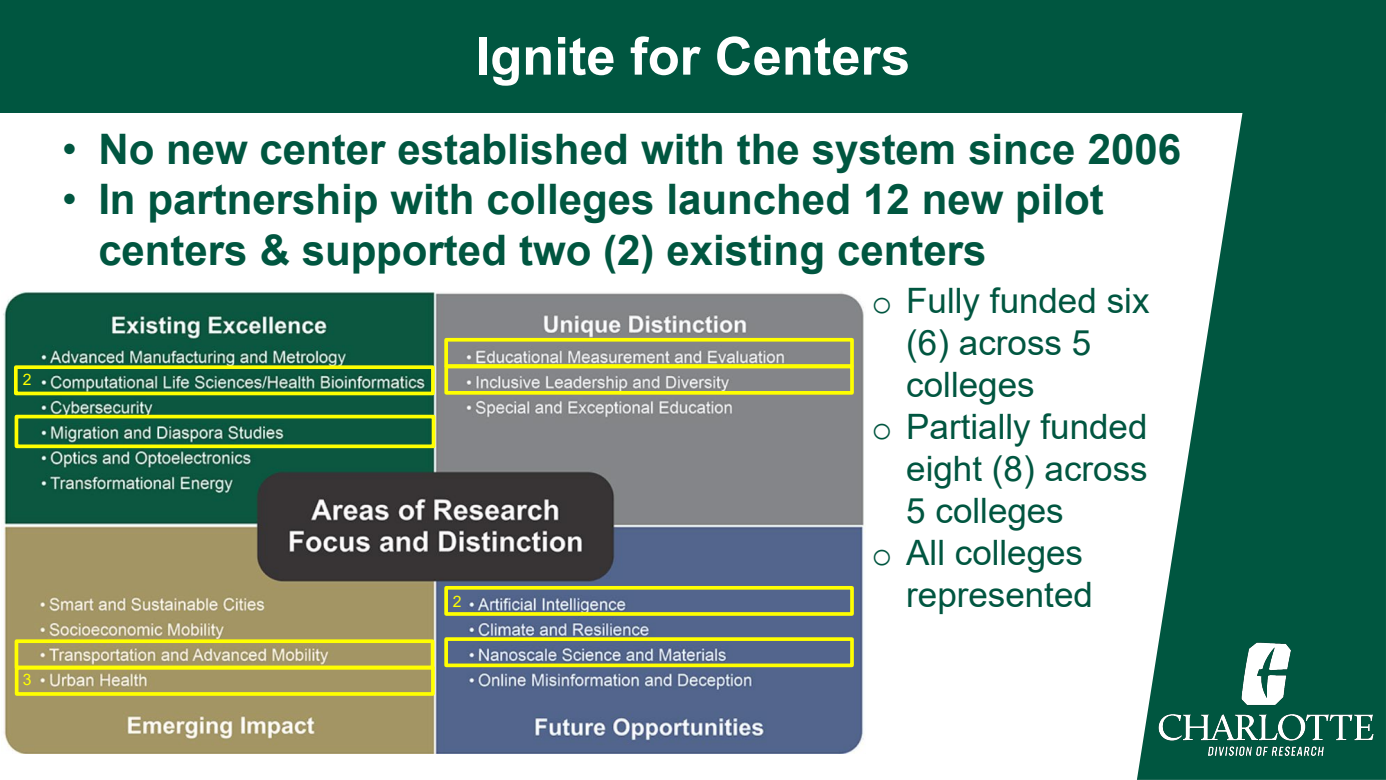
<style>
.page{position:relative;width:1386px;height:780px;background:#fff}
.page>*{position:absolute;margin:0;border:0;box-sizing:border-box;transform-origin:0 0}
.t1{font:700 52.5px "Arial";color:#fff}
.t2{font:700 42px/50.4px "Arial";color:#005640}
.t3{font:35px/42px "Arial";color:#005640}
.t4{font:15.75px "Arial";color:#ff0}
.s1{font-weight:400}
.s2{font-family:"Courier New"}
</style>
<div class="page">
<svg style="left:1136px;top:112px;width:249px;height:481px;fill:#005640"></svg>
<img style="left:1162px;top:593px;width:223px;height:26px">
<div style="left:1168px;top:592px;width:206px;height:138px;background:#005640"></div>
<div style="left:0;top:0;width:1385px;height:112px;background:#005640"></div>
<img style="left:3px;top:291px;width:861px;height:462px">
<div style="left:14px;top:365px;width:420px;height:30px;border:4px solid #ff0"></div>
<div style="left:15px;top:665px;width:419px;height:30px;border:4px solid #ff0"></div>
<div style="left:15px;top:414px;width:420px;height:34px;border:4px solid #ff0"></div>
<div style="left:444px;top:338px;width:409px;height:30px;border:4px solid #ff0"></div>
<div style="left:444px;top:364px;width:409px;height:30px;border:4px solid #ff0"></div>
<div style="left:444px;top:637px;width:409px;height:30px;border:4px solid #ff0"></div>
<div style="left:444px;top:585px;width:409px;height:30px;border:4px solid #ff0"></div>
<div style="left:15px;top:639px;width:419px;height:30px;border:4px solid #ff0"></div>
<img style="left:1137px;top:619px;width:248px;height:160px">
<p class="t4" style="left:23px;top:368px;width:10px">2</p>
<p class="t4" style="left:23px;top:668px;width:10px">3</p>
<p class="t1" style="left:475px;top:19px;width:436px">Ignite for Centers</p>
<p class="t2" style="left:62px;top:124px;width:1120px"><span class="s1">•</span> No new center established with the system since 2006</p>
<p class="t2" style="left:98px;top:175px;width:1006px;text-indent:-36px"><span class="s1">•</span> In partnership with colleges launched 12 new pilot centers &amp; supported two (2) existing centers</p>
<p class="t4" style="left:453px;top:590px;width:10px">2</p>
<p class="t3" style="left:906px;top:279px;width:245px;text-indent:-35px"><span class="s2">o</span> Fully funded six (6) across 5 colleges</p>
<p class="t3" style="left:906px;top:405px;width:243px;text-align:justify;text-indent:-35px"><span class="s2">o</span> Partially funded eight (8) across 5 colleges</p>
<p class="t3" style="left:871px;top:531px;width:223px;text-align:right"><span class="s2">o</span> All colleges represented</p>
</div>
